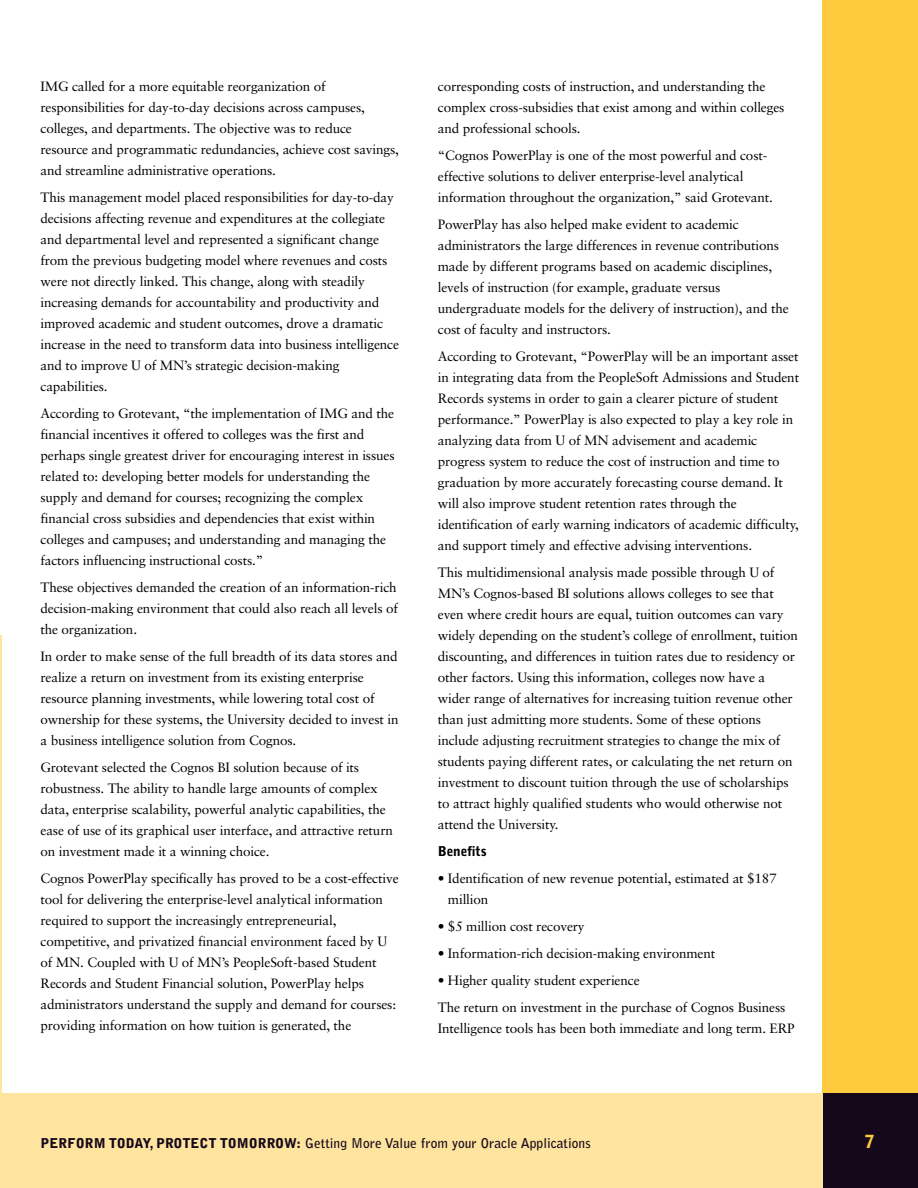
<style>
.page{position:relative;width:918px;height:1188px;background:#fff}
.page>*{position:absolute;margin:0;border:0;box-sizing:border-box;transform-origin:0 0}
.t1{font:900 18px "Bell Gothic";color:#feca3e}
.t2{font:13.5px/21px "Sabon";letter-spacing:-.01em;color:#000}
.t3{font:700 13.5px "Bell Gothic";color:#16081b}
.t4{font:900 13.5px "Bell Gothic";letter-spacing:-.01em;color:#000}
.s1{font-weight:900}
</style>
<div class="page">
<div style="left:823px;top:0;width:95px;height:1148px;background:#feca3e"></div>
<div style="left:823px;top:1093px;width:95px;height:95px;background:#16081b"></div>
<div style="left:0;top:1093px;width:823px;height:95px;background:#fee49e"></div>
<hr style="left:0;top:635px;width:1px;height:458px;background:#fee49e">
<p class="t2" style="left:40px;top:77px;width:360px">IMG called for a more equitable reorganization of responsibilities for day-to-day decisions across campuses, colleges, and departments. The objective was to reduce resource and programmatic redundancies, achieve cost savings, and streamline administrative operations.</p>
<p class="t2" style="left:40px;top:188px;width:360px">This management model placed responsibilities for day-to-day decisions affecting revenue and expenditures at the collegiate and departmental level and represented a significant change from the previous budgeting model where revenues and costs were not directly linked. This change, along with steadily increasing demands for accountability and productivity and improved academic and student outcomes, drove a dramatic increase in the need to transform data into business intelligence and to improve U of MN’s strategic decision-making capabilities.</p>
<p class="t2" style="left:40px;top:404px;width:356px">According to Grotevant, “the implementation of IMG and the financial incentives it offered to colleges was the first and perhaps single greatest driver for encouraging interest in issues related to: developing better models for understanding the supply and demand for courses; recognizing the complex financial cross subsidies and dependencies that exist within colleges and campuses; and understanding and managing the factors influencing instructional costs.”</p>
<p class="t2" style="left:40px;top:578px;width:359px;text-align:justify">These objectives demanded the creation of an information-rich decision-making environment that could also reach all levels of the organization.</p>
<p class="t2" style="left:40px;top:647px;width:360px">In order to make sense of the full breadth of its data stores and realize a return on investment from its existing enterprise resource planning investments, while lowering total cost of ownership for these systems, the University decided to invest in a business intelligence solution from Cognos.</p>
<p class="t2" style="left:40px;top:758px;width:354px">Grotevant selected the Cognos BI solution because of its robustness. The ability to handle large amounts of complex data, enterprise scalability, powerful analytic capabilities, the ease of use of its graphical user interface, and attractive return on investment made it a winning choice.</p>
<p class="t2" style="left:40px;top:869px;width:360px">Cognos PowerPlay specifically has proved to be a cost-effective tool for delivering the enterprise-level analytical information required to support the increasingly entrepreneurial, competitive, and privatized financial environment faced by U of MN. Coupled with U of MN’s PeopleSoft-based Student Records and Student Financial solution, PowerPlay helps administrators understand the supply and demand for courses: providing information on how tuition is generated, the</p>
<p class="t2" style="left:438px;top:77px;width:348px">corresponding costs of instruction, and understanding the complex cross-subsidies that exist among and within colleges and professional schools.</p>
<p class="t2" style="left:438px;top:146px;width:337px">“Cognos PowerPlay is one of the most powerful and cost&shy;effective solutions to deliver enterprise-level analytical information throughout the organization,” said Grotevant.</p>
<p class="t2" style="left:438px;top:215px;width:352px">PowerPlay has also helped make evident to academic administrators the large differences in revenue contributions made by different programs based on academic disciplines, levels of instruction (for example, graduate versus undergraduate models for the delivery of instruction), and the cost of faculty and instructors.</p>
<p class="t2" style="left:438px;top:347px;width:363px">According to Grotevant, “PowerPlay will be an important asset in integrating data from the PeopleSoft Admissions and Student Records systems in order to gain a clearer picture of student performance.” PowerPlay is also expected to play a key role in analyzing data from U of MN advisement and academic progress system to reduce the cost of instruction and time to graduation by more accurately forecasting course demand. It will also improve student retention rates through the identification of early warning indicators of academic difficulty, and support timely and effective advising interventions.</p>
<p class="t2" style="left:438px;top:563px;width:362px">This multidimensional analysis made possible through U of MN’s Cognos-based BI solutions allows colleges to see that even where credit hours are equal, tuition outcomes can vary widely depending on the student’s college of enrollment, tuition discounting, and differences in tuition rates due to residency or other factors. Using this information, colleges now have a wider range of alternatives for increasing tuition revenue other than just admitting more students. Some of these options include adjusting recruitment strategies to change the mix of students paying different rates, or calculating the net return on investment to discount tuition through the use of scholarships to attract highly qualified students who would otherwise not attend the University.</p>
<p class="t4" style="left:438px;top:846px;width:50px">Benefits</p>
<p class="t2" style="left:448px;top:869px;width:330px;text-indent:-10px">• Identification of new revenue potential, estimated at $187 million</p>
<p class="t2" style="left:438px;top:917px;width:148px">• $5 million cost recovery</p>
<p class="t2" style="left:438px;top:944px;width:279px">• Information-rich decision-making environment</p>
<p class="t2" style="left:438px;top:968px;width:349px;line-height:27px">• Higher quality student experience<br>The return on investment in the purchase of Cognos Business</p>
<p class="t2" style="left:438px;top:1019px;width:358px">Intelligence tools has been both immediate and long term. ERP</p>
<p class="t3" style="left:40px;top:1138px;width:552px"><span class="s1">PERFORM TODAY, PROTECT TOMORROW:</span> Getting More Value from your Oracle Applications</p>
<h1 class="t1" style="left:865px;top:1135px;width:12px">7</h1>
</div>
